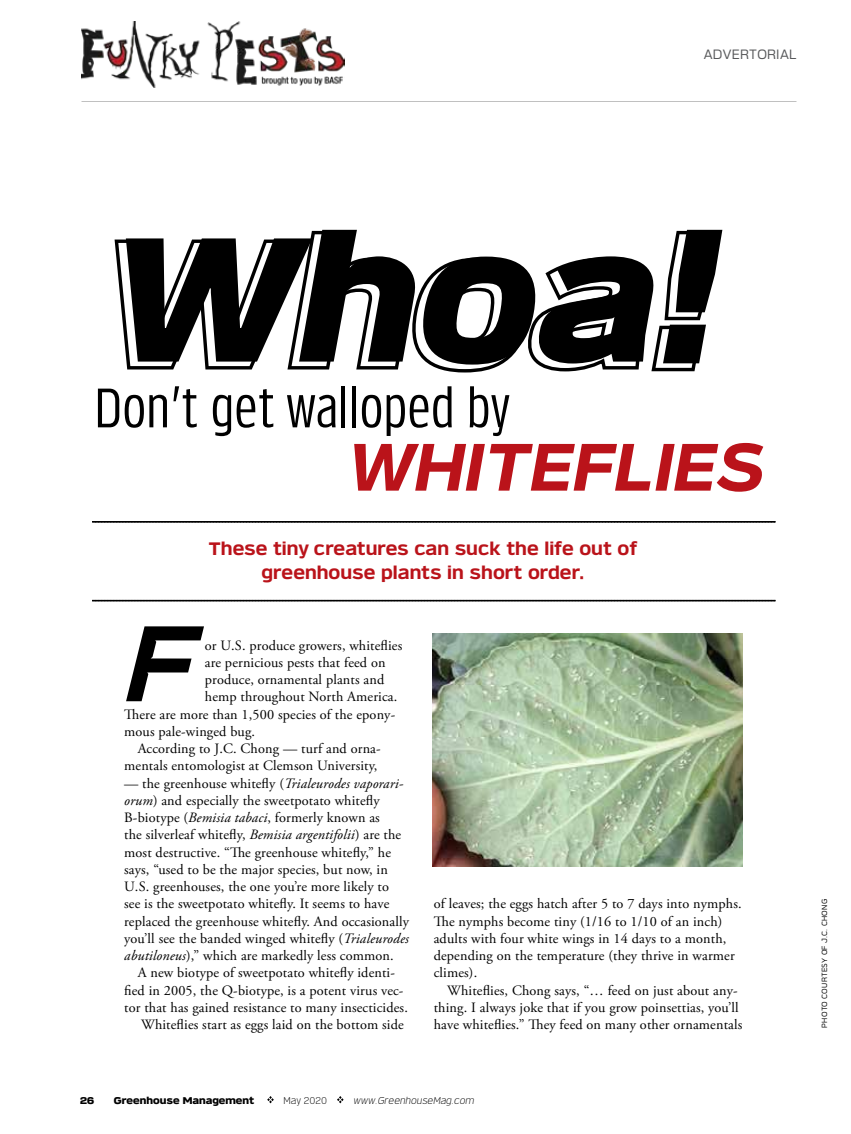
<style>
.page{position:relative;width:851px;height:1134px;background:#fff}
.page>*{position:absolute;margin:0;border:0;box-sizing:border-box;transform-origin:0 0}
.t1{font:italic 900 175.95px "Verbatim";color:#000}
.t2{font:italic 700 92.4px "Sinkin Sans 700";color:#000}
.t3{font:italic 700 66.75px "Verbatim";letter-spacing:-.005em;color:#ba131a}
.t4{font:condensed 55.35px "Verbatim";color:#000}
.t5{font:700 18px/24px "Verbatim";color:#ba131a;text-align:center}
.t6{font:14.25px/17.2px "Adobe Garamond Pro";letter-spacing:.01em;color:#000}
.t7{font:13.5px "Verbatim";color:#58595b}
.t8{font:900 9.75px "Verbatim";color:#000}
.t9{font:italic 300 9.75px "Verbatim";color:#000}
.t10{font:300 9.75px "Verbatim";color:#000}
.t11{font:7.5px "Verbatim";letter-spacing:.035em;color:#000}
.s1{font-style:italic}
</style>
<div class="page">
<svg style="left:267px;top:1096px;width:7px;height:7px"></svg>
<svg style="left:337px;top:1096px;width:6px;height:7px"></svg>
<img style="left:81px;top:21px;width:264px;height:67px">
<img style="left:432px;top:634px;width:310px;height:232px">
<svg style="left:92px;top:521px;width:683px;height:2px"></svg>
<svg style="left:92px;top:600px;width:683px;height:2px"></svg>
<p class="t7" style="left:703px;top:46px;width:95px">ADVERTORIAL</p>
<h1 class="t1" style="left:113px;top:192px;width:611px">Whoa!</h1>
<h3 class="t4" style="left:95px;top:375px;width:417px">Don’t get walloped by</h3>
<h3 class="t3" style="left:348px;top:426px;width:418px">WHITEFLIES</h3>
<p class="t5" style="left:208px;top:537px;width:430px">These tiny creatures can suck the life out of greenhouse plants in short order.</p>
<h2 class="t2" style="left:124px;top:615px;width:72px">F</h2>
<p class="t6" style="left:205px;top:637px;width:199px">or U.S. produce growers, whiteflies</p>
<p class="t6" style="left:205px;top:654px;width:182px">are pernicious pests that feed on</p>
<p class="t6" style="left:205px;top:671px;width:181px">produce, ornamental plants and</p>
<p class="t6" style="left:205px;top:689px;width:194px">hemp throughout North America.</p>
<p class="t6" style="left:124px;top:706px;width:272px">There are more than 1,500 species of the epony-</p>
<p class="t6" style="left:124px;top:723px;width:132px">mous pale-winged bug.</p>
<p class="t6" style="left:138px;top:740px;width:244px">According to J.C. Chong — turf and orna-</p>
<p class="t6" style="left:124px;top:758px;width:255px">mentals entomologist at Clemson University,</p>
<p class="t6" style="left:124px;top:775px;width:286px">— the greenhouse whitefly (<span class="s1">Trialeurodes vaporari&shy;orum</span>) and especially the sweetpotato whitefly B-biotype (<span class="s1">Bemisia tabaci</span>, formerly known as<br>the silverleaf whitefly, <span class="s1">Bemisia argentifolii</span>) are the most destructive. “The greenhouse whitefly,” he says, “used to be the major species, but now, in U.S. greenhouses, the one you’re more likely to<br>see is the sweetpotato whitefly. It seems to have replaced the greenhouse whitefly. And occasionally you’ll see the banded winged whitefly (<span class="s1">Trialeurodes abutiloneus</span>),” which are markedly less common.</p>
<p class="t6" style="left:138px;top:965px;width:259px">A new biotype of sweetpotato whitefly identi-</p>
<p class="t6" style="left:124px;top:982px;width:281px">fied in 2005, the Q-biotype, is a potent virus vec-</p>
<p class="t6" style="left:124px;top:999px;width:285px">tor that has gained resistance to many insecticides.</p>
<p class="t6" style="left:141px;top:1017px;width:264px">Whiteflies start as eggs laid on the bottom side</p>
<p class="t6" style="left:434px;top:896px;width:309px">of leaves; the eggs hatch after 5 to 7 days into nymphs.<br>The nymphs become tiny (1/16 to 1/10 of an inch) adults with four white wings in 14 days to a month, depending on the temperature (they thrive in warmer climes).</p>
<p class="t6" style="left:434px;top:982px;width:310px;text-indent:13px">Whiteflies, Chong says, “… feed on just about any&shy;thing. I always joke that if you grow poinsettias, you’ll have whiteflies.” They feed on many other ornamentals</p>
<p class="t8" style="left:80px;top:1094px;width:15px">26</p>
<p class="t8" style="left:114px;top:1094px;width:142px">Greenhouse Management</p>
<p class="t10" style="left:283px;top:1095px;width:45px">May 2020</p>
<p class="t9" style="left:353px;top:1095px;width:123px">www.GreenhouseMag.com</p>
<p class="t11" style="left:819px;top:1028px;width:130px;rotate:-90deg">PHOTO COURTESY OF J.C. CHONG</p>
</div>
